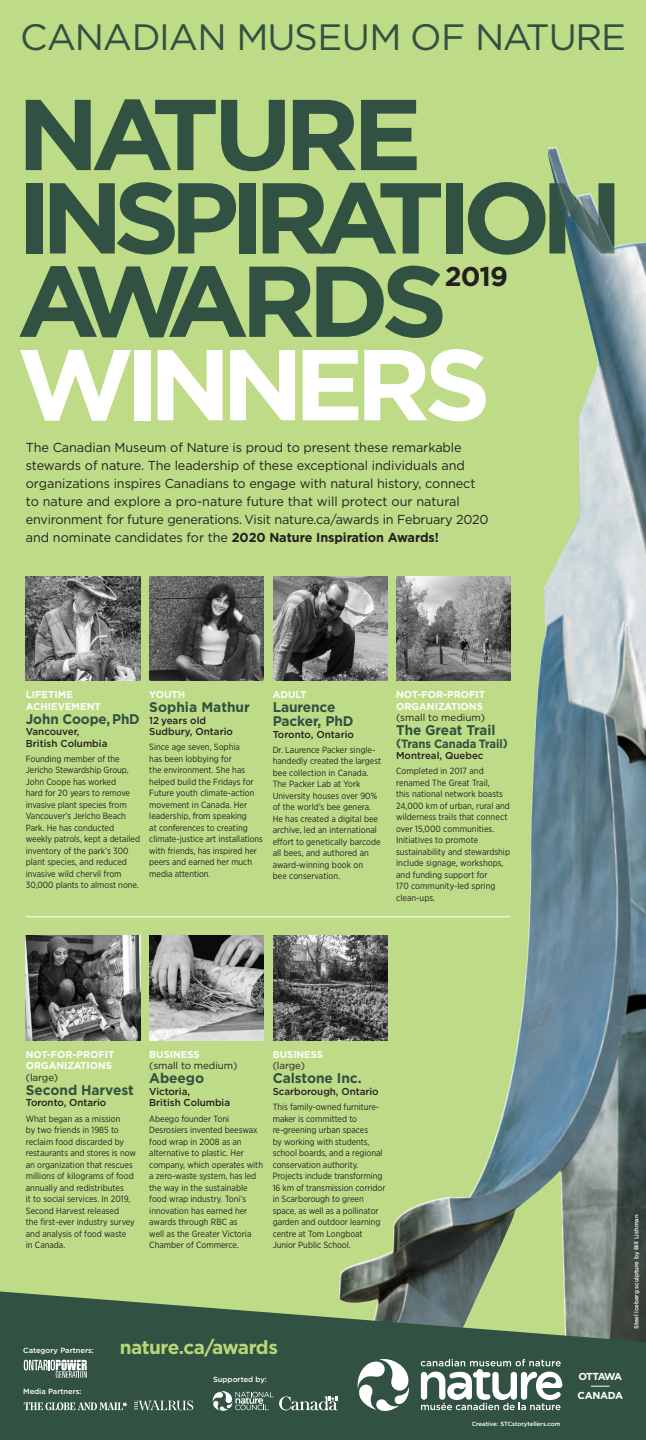
<style>
.page{position:relative;width:646px;height:1440px;background:#bedb87}
.page>*{position:absolute;margin:0;border:0;box-sizing:border-box;transform-origin:0 0}
.t1{font:700 100.3px/83.4px "Gotham";letter-spacing:-.1em;color:#315142;scale:1.04 1}
.t2{font:700 100.3px "Gotham";letter-spacing:-.09em;color:#fff;scale:1.04 1}
.t3{font:36.7px "Gotham";letter-spacing:-.03em;color:#315142}
.t4{font:700 27.1px "Gotham";color:#231f20}
.t5{font:700 19px "Gotham";letter-spacing:-.025em;color:#b8d77a}
.t6{font:700 14px/14px "Gotham";letter-spacing:-.005em;color:#315142}
.t7{font:700 14px "Gotham";letter-spacing:-.005em;color:#315142;scale:.96 1}
.t8{font:13px/18px "Gotham";letter-spacing:-.005em;color:#231f20}
.t9{font:700 12px "Gotham";letter-spacing:-.01em;color:#315142;scale:.94 1}
.t10{font:700 10.2px/18.7px "Gotham";letter-spacing:-.055em;color:#fff}
.t11{font:500 10px/11.5px "Gotham";letter-spacing:-.005em;color:#231f20}
.t12{font:700 10px/11.5px "Gotham";letter-spacing:-.005em;color:#fff}
.t13{font:10px "Gotham";letter-spacing:-.005em;color:#231f20}
.t14{font:9px/11.5px "Gotham Narrow";color:#231f20}
.t15{font:500 7.5px "Gotham";color:#fff}
.t16{font:500 6px "Gotham";letter-spacing:-.01em;color:#fff}
.s1{font-weight:700}
.s2{color:#ed028c}
</style>
<div class="page">
<img style="left:293px;top:284px;width:353px;height:1008px">
<img style="left:149px;top:576px;width:115px;height:104px">
<img style="left:273px;top:576px;width:114px;height:104px">
<img style="left:26px;top:576px;width:114px;height:104px">
<hr style="left:26px;top:916px;width:484px;height:1px;background:#fff">
<img style="left:396px;top:576px;width:114px;height:104px">
<img style="left:149px;top:936px;width:115px;height:104px">
<img style="left:273px;top:936px;width:114px;height:104px">
<img style="left:26px;top:936px;width:114px;height:104px">
<svg style="left:0;top:1292px;width:646px;height:148px;fill:#315142"></svg>
<svg style="left:24px;top:1402px;width:103px;height:8px"></svg>
<svg style="left:134px;top:1400px;width:59px;height:10px"></svg>
<svg style="left:358px;top:1359px;width:53px;height:52px"></svg>
<svg style="left:421px;top:1359px;width:141px;height:51px"></svg>
<svg style="left:591px;top:1386px;width:18px;height:1px"></svg>
<svg style="left:24px;top:1360px;width:63px;height:18px"></svg>
<svg style="left:213px;top:1391px;width:125px;height:20px"></svg>
<img style="left:548px;top:147px;width:98px;height:137px">
<h2 class="t3" style="left:20px;top:24px;width:607px">CANADIAN MUSEUM OF NATURE</h2>
<h1 class="t1" style="left:17px;top:101px;width:584px">NATURE<br>INSPIRATION<br>AWARDS</h1>
<h1 class="t2" style="left:17px;top:350px;width:457px">WINNERS</h1>
<h3 class="t4" style="left:445px;top:267px;width:65px">2019</h3>
<p class="t8" style="left:26px;top:440px;width:464px">The Canadian Museum of Nature is proud to present these remarkable stewards of nature. The leadership of these exceptional individuals and organizations inspires Canadians to engage with natural history, connect to nature and explore a pro-nature future that will protect our natural environment for future generations. Visit nature.ca/awards in February 2020 and nominate candidates for the <span class="s1">2020 Nature Inspiration Awards!</span></p>
<p class="t12" style="left:26px;top:690px;width:76px">LIFETIME<br>ACHIEVEMENT</p>
<h3 class="t7" style="left:26px;top:714px;width:120px">John Coope,PhD</h3>
<p class="t11" style="left:26px;top:727px;width:83px">Vancouver,<br>British Columbia</p>
<p class="t14" style="left:26px;top:754px;width:116px">Founding member of the<br>Jericho Stewardship Group,<br>John Coope has worked<br>hard for 20 years to remove invasive plant species from<br>Vancouver’s Jericho Beach<br>Park. He has conducted weekly patrols, kept a detailed inventory of the park’s 300 plant species, and reduced invasive wild chervil from<br>30,000 plants to almost none.</p>
<p class="t12" style="left:149px;top:690px;width:37px">YOUTH</p>
<h3 class="t6" style="left:149px;top:701px;width:102px">Sophia Mathur</h3>
<p class="t11" style="left:149px;top:715px;width:85px">12 years old<br>Sudbury, Ontario</p>
<p class="t14" style="left:149px;top:742px;width:115px">Since age seven, Sophia<br>has been lobbying for<br>the environment. She has helped build the Fridays for<br>Future youth climate-action movement in Canada. Her leadership, from speaking<br>at conferences to creating climate-justice art installations with friends, has inspired her peers and earned her much media attention<span class="s2">.</span></p>
<p class="t12" style="left:273px;top:690px;width:36px">ADULT</p>
<h3 class="t6" style="left:273px;top:701px;width:82px">Laurence<br>Packer, PhD</h3>
<p class="t11" style="left:273px;top:729px;width:83px">Toronto, Ontario</p>
<p class="t14" style="left:273px;top:745px;width:110px">Dr. Laurence Packer single&shy;handedly created the largest bee collection in Canada.<br>The Packer Lab at York<br>University houses over 90% of the world’s bee genera.<br>He has created a digital bee archive, led an international effort to genetically barcode all bees, and authored an award-winning book on<br>bee conservation.</p>
<p class="t12" style="left:396px;top:690px;width:91px">NOT-FOR-PROFIT<br>ORGANIZATIONS</p>
<p class="t13" style="left:396px;top:714px;width:90px">(small to medium)</p>
<h3 class="t7" style="left:396px;top:725px;width:105px">The Great Trail</h3>
<h3 class="t9" style="left:396px;top:739px;width:120px">(Trans Canada Trail)</h3>
<p class="t11" style="left:396px;top:751px;width:89px">Montreal, Quebec</p>
<p class="t14" style="left:396px;top:766px;width:115px">Completed in 2017 and renamed The Great Trail,<br>this national network boasts<br>24,000 km of urban, rural and wilderness trails that connect over 15,000 communities.<br>Initiatives to promote sustainability and stewardship include signage, workshops, and funding support for<br>170 community-led spring clean-ups.</p>
<p class="t12" style="left:26px;top:1049px;width:90px">NOT-FOR-PROFIT<br>ORGANIZATIONS</p>
<p class="t13" style="left:26px;top:1074px;width:34px">(large)</p>
<h3 class="t6" style="left:26px;top:1084px;width:109px">Second Harvest</h3>
<p class="t11" style="left:26px;top:1098px;width:82px">Toronto, Ontario</p>
<p class="t14" style="left:26px;top:1113px;width:112px">What began as a mission<br>by two friends in 1985 to reclaim food discarded by restaurants and stores is now an organization that rescues millions of kilograms of food annually and redistributes<br>it to social services. In 2019,<br>Second Harvest released<br>the first-ever industry survey and analysis of food waste<br>in Canada.</p>
<p class="t12" style="left:149px;top:1049px;width:52px">BUSINESS</p>
<p class="t13" style="left:149px;top:1062px;width:90px">(small to medium)</p>
<h3 class="t6" style="left:149px;top:1073px;width:56px">Abeego</h3>
<p class="t11" style="left:149px;top:1086px;width:82px">Victoria,<br>British Columbia</p>
<p class="t14" style="left:149px;top:1113px;width:115px">Abeego founder Toni<br>Desrosiers invented beeswax food wrap in 2008 as an alternative to plastic. Her company, which operates with a zero-waste system, has led the way in the sustainable food wrap industry. Toni’s innovation has earned her awards through RBC as<br>well as the Greater Victoria<br>Chamber of Commerce.</p>
<p class="t12" style="left:273px;top:1049px;width:52px">BUSINESS</p>
<p class="t13" style="left:273px;top:1062px;width:34px">(large)</p>
<h3 class="t6" style="left:273px;top:1073px;width:90px">Calstone Inc.</h3>
<p class="t11" style="left:273px;top:1086px;width:107px">Scarborough, Ontario</p>
<p class="t14" style="left:273px;top:1102px;width:114px">This family-owned furniture&shy;maker is committed to re-greening urban spaces<br>by working with students, school boards, and a regional conservation authority.<br>Projects include transforming<br>16 km of transmission corridor in Scarborough to green space, as well as a pollinator garden and outdoor learning centre at Tom Longboat<br>Junior Public School.</p>
<p class="t15" style="left:23px;top:1348px;width:72px">Category Partners:</p>
<p class="t15" style="left:23px;top:1388px;width:60px">Media Partners:</p>
<h3 class="t5" style="left:120px;top:1340px;width:160px">nature.ca/awards</h3>
<p class="t15" style="left:213px;top:1377px;width:55px">Supported by:</p>
<p class="t10" style="left:577px;top:1368px;width:47px">OTTAWA<br>CANADA</p>
<p class="t16" style="left:472px;top:1422px;width:90px">Creative: STCstorytellers.com</p>
<p class="t16" style="left:634px;top:1329px;width:116px;rotate:-90deg">Steel iceberg sculpture by Bill Lishman</p>
</div>
